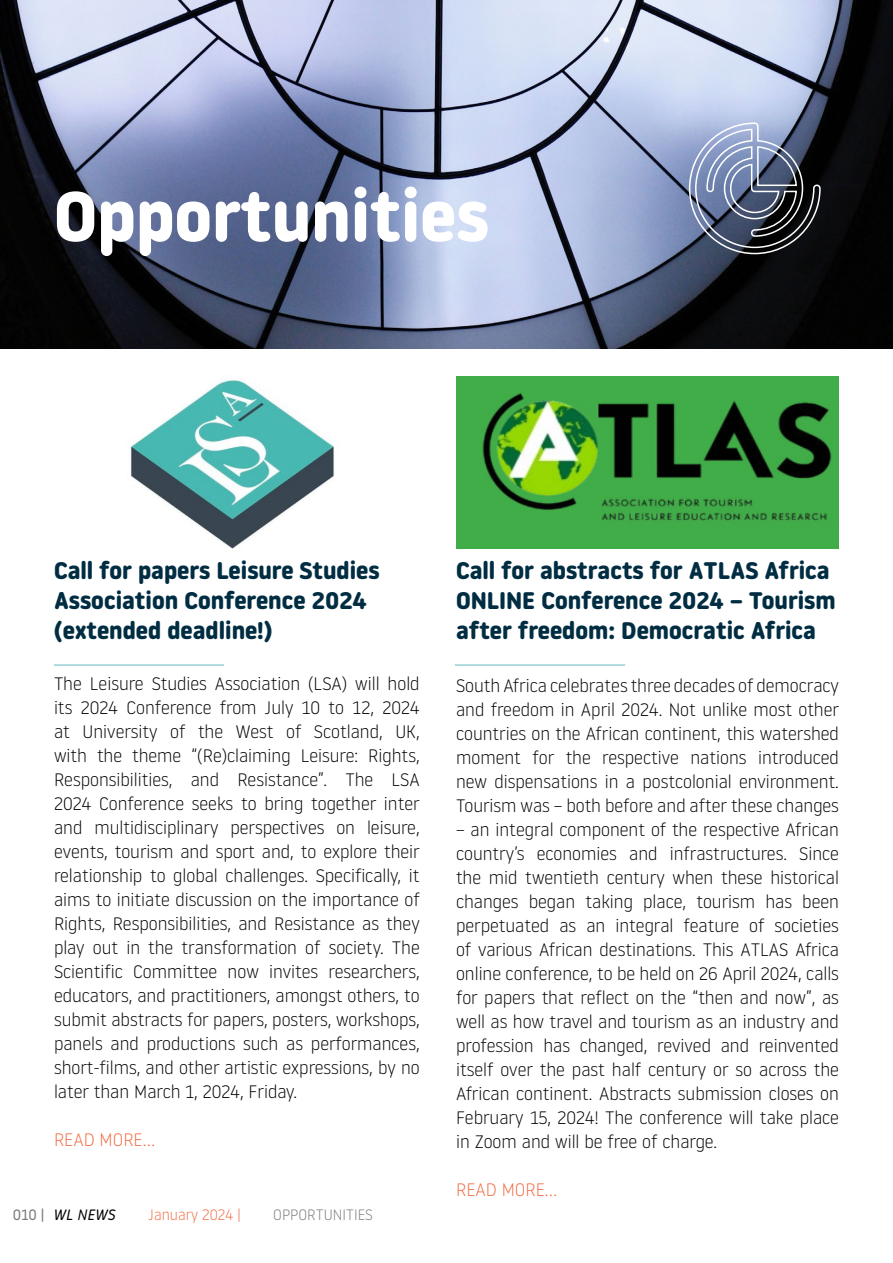
<style>
.page{position:relative;width:893px;height:1263px;background:#fff}
.page>*{position:absolute;margin:0;border:0;box-sizing:border-box;transform-origin:0 0}
.t1{font:700 70.5px "Noway Round";color:#fff}
.t2{font:700 24px/30px "Noway Round";color:#002d42}
.t3{font:300 18px/24px "Noway Round";color:#000;text-align:justify}
.t4{font:300 18px "Noway Round";color:#f16c43}
.t5{font:300 15px "Noway Round";color:#797a7d}
.t6{font:300 15px "Noway Round";color:#f16c43}
.t7{font:italic 15px "Noway Round";color:#000}
.s1{font-style:normal;color:#797a7d}
</style>
<div class="page">
<img style="left:0;top:0;width:893px;height:349px">
<svg style="left:688px;top:122px;width:133px;height:133px;background:#5f6980"></svg>
<hr style="left:54px;top:664px;width:170px;height:2px;background:#96cfd4">
<img style="left:130px;top:380px;width:205px;height:169px">
<div style="left:456px;top:376px;width:383px;height:172px;background:#41ad49"></div>
<img style="left:482px;top:393px;width:350px;height:128px">
<hr style="left:455px;top:664px;width:170px;height:2px;background:#96cfd4">
<h1 class="t1" style="left:54px;top:176px;width:436px">Opportunities</h1>
<h2 class="t2" style="left:54px;top:556px;width:327px">Call for papers Leisure Studies<br>Association Conference 2024 (extended deadline!)</h2>
<p class="t3" style="left:54px;top:670px;width:367px">The Leisure Studies Association (LSA) will hold its 2024 Conference from July 10 to 12, 2024 at University of the West of Scotland, UK, with the theme “(Re)claiming Leisure: Rights, Responsibilities, and Resistance”. The LSA 2024 Conference seeks to bring together inter and multidisciplinary perspectives on leisure, events, tourism and sport and, to explore their relationship to global challenges. Specifically, it aims to initiate discussion on the importance of Rights, Responsibilities, and Resistance as they play out in the transformation of society. The Scientific Committee now invites researchers, educators, and practitioners, amongst others, to submit abstracts for papers, posters, workshops, panels and productions such as performances, short-films, and other artistic expressions, by no later than March 1, 2024, Friday.</p>
<p class="t4" style="left:54px;top:1127px;width:101px">READ MORE…</p>
<p class="t7" style="left:13px;top:1204px;width:104px"><span class="s1">010 |</span> WL NEWS</p>
<p class="t6" style="left:149px;top:1204px;width:94px">January 2024 |</p>
<p class="t5" style="left:273px;top:1204px;width:101px">OPPORTUNITIES</p>
<h2 class="t2" style="left:456px;top:556px;width:381px">Call for abstracts for ATLAS Africa<br>ONLINE Conference 2024 – Tourism after freedom: Democratic Africa</h2>
<p class="t3" style="left:456px;top:673px;width:384px">South Africa celebrates three decades of democracy and freedom in April 2024. Not unlike most other countries on the African continent, this watershed moment for the respective nations introduced new dispensations in a postcolonial environment.<br>Tourism was – both before and after these changes</p>
<p class="t3" style="left:456px;top:817px;width:384px">– an integral component of the respective African country’s economies and infrastructures. Since the mid twentieth century when these historical changes began taking place, tourism has been perpetuated as an integral feature of societies of various African destinations. This ATLAS Africa online conference, to be held on 26 April 2024, calls for papers that reflect on the “then and now”, as well as how travel and tourism as an industry and profession has changed, revived and reinvented itself over the past half century or so across the African continent. Abstracts submission closes on February 15, 2024! The conference will take place in Zoom and will be free of charge.</p>
<p class="t4" style="left:456px;top:1177px;width:103px">READ MORE...</p>
</div>
